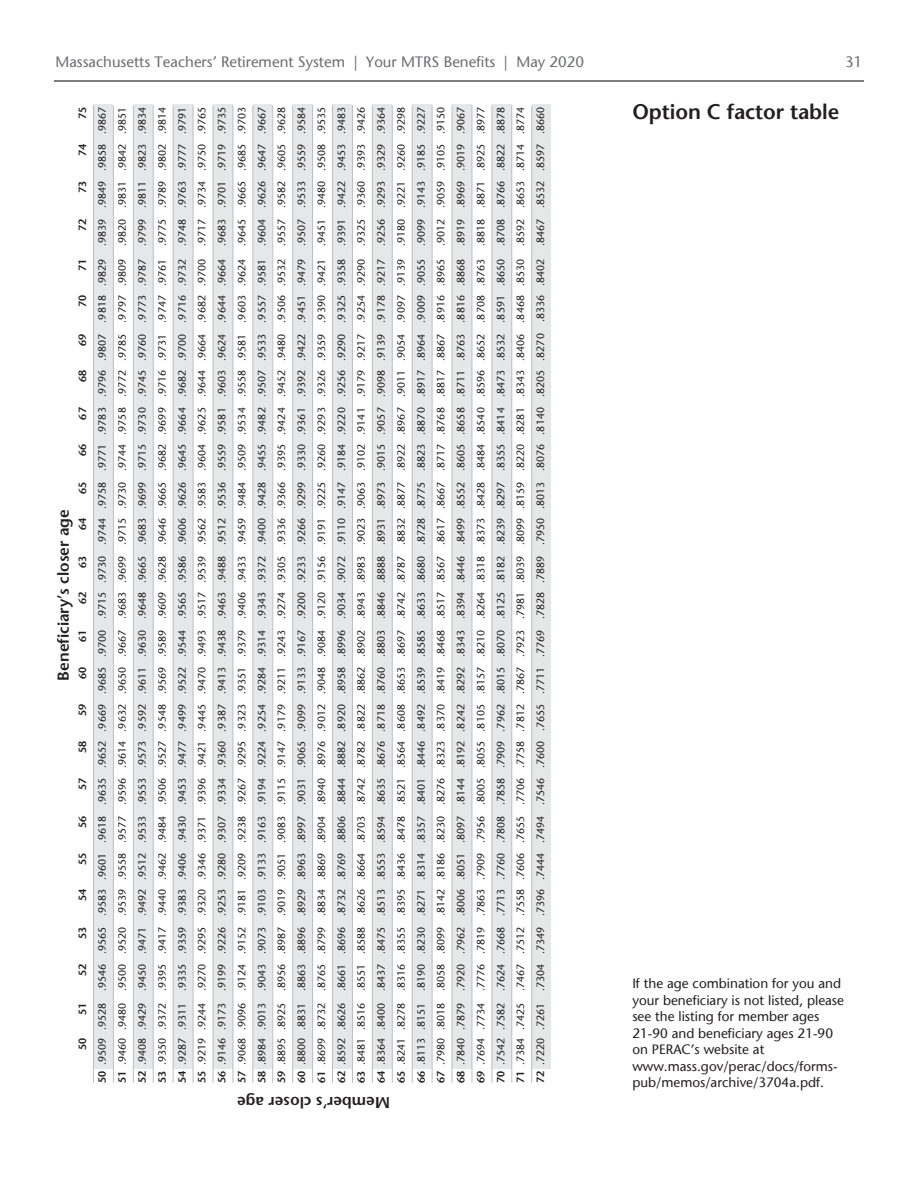
<style>
.page{position:relative;width:918px;height:1188px;background:#fff}
.page>*{position:absolute;margin:0;border:0;box-sizing:border-box;transform-origin:0 0}
.t1{font:600 21px "Stone Sans";letter-spacing:-.005em;color:#231f20}
.t2{font:600 15.75px "Stone Sans";color:#231f20}
.t3{font:15px "Stone Sans";color:#6c6d70}
.t4{font:13.5px/16.5px "Stone Sans";color:#231f20}
.t5{font:10.5px "Stone Sans";color:#231f20}
.t6{font:600 10.5px "Stone Sans";color:#231f20}
.s1{font-weight:600}
</style>
<div class="page">
<hr style="left:54px;top:80px;width:810px;height:2px;background:#6c6d70">
<div style="left:94px;top:105px;width:19px;height:964px;background:#e6e7e9"></div>
<div style="left:134px;top:105px;width:19px;height:964px;background:#e6e7e9"></div>
<div style="left:174px;top:105px;width:19px;height:964px;background:#e6e7e9"></div>
<div style="left:213px;top:105px;width:20px;height:964px;background:#e6e7e9"></div>
<div style="left:253px;top:105px;width:19px;height:964px;background:#e6e7e9"></div>
<div style="left:293px;top:105px;width:19px;height:964px;background:#e6e7e9"></div>
<div style="left:332px;top:104px;width:20px;height:965px;background:#e6e7e9"></div>
<div style="left:372px;top:105px;width:20px;height:964px;background:#e6e7e9"></div>
<div style="left:412px;top:105px;width:20px;height:964px;background:#e6e7e9"></div>
<div style="left:453px;top:105px;width:19px;height:964px;background:#e6e7e9"></div>
<div style="left:492px;top:105px;width:20px;height:964px;background:#e6e7e9"></div>
<div style="left:532px;top:105px;width:19px;height:964px;background:#e6e7e9"></div>
<hr style="left:93px;top:105px;width:1px;height:978px;background:#bcbdc0">
<hr style="left:113px;top:105px;width:1px;height:978px;background:#bcbdc0">
<hr style="left:133px;top:105px;width:1px;height:978px;background:#bcbdc0">
<hr style="left:153px;top:105px;width:1px;height:978px;background:#bcbdc0">
<hr style="left:173px;top:105px;width:1px;height:978px;background:#bcbdc0">
<hr style="left:193px;top:105px;width:1px;height:978px;background:#bcbdc0">
<hr style="left:213px;top:105px;width:1px;height:978px;background:#bcbdc0">
<hr style="left:233px;top:105px;width:1px;height:978px;background:#bcbdc0">
<hr style="left:253px;top:105px;width:1px;height:978px;background:#bcbdc0">
<hr style="left:273px;top:105px;width:1px;height:978px;background:#bcbdc0">
<hr style="left:292px;top:105px;width:1px;height:978px;background:#bcbdc0">
<hr style="left:312px;top:105px;width:1px;height:978px;background:#bcbdc0">
<hr style="left:332px;top:105px;width:1px;height:978px;background:#bcbdc0">
<hr style="left:352px;top:105px;width:1px;height:978px;background:#bcbdc0">
<hr style="left:372px;top:105px;width:1px;height:978px;background:#bcbdc0">
<hr style="left:392px;top:105px;width:1px;height:978px;background:#bcbdc0">
<hr style="left:412px;top:105px;width:1px;height:978px;background:#bcbdc0">
<hr style="left:432px;top:105px;width:1px;height:978px;background:#bcbdc0">
<hr style="left:452px;top:105px;width:1px;height:978px;background:#bcbdc0">
<hr style="left:472px;top:105px;width:1px;height:978px;background:#bcbdc0">
<hr style="left:492px;top:105px;width:1px;height:978px;background:#bcbdc0">
<hr style="left:512px;top:105px;width:1px;height:978px;background:#bcbdc0">
<hr style="left:531px;top:105px;width:1px;height:978px;background:#bcbdc0">
<p class="t3" style="left:55px;top:55px;width:530px">Massachusetts Teachers’ Retirement System | Your MTRS Benefits | May 2020</p>
<p class="t3" style="left:845px;top:55px;width:19px">31</p>
<p class="t6" style="left:78px;top:119px;width:14px;rotate:-90deg">75</p>
<p class="t5" style="left:98px;top:1083px;width:977px;rotate:-90deg"><span class="s1">50</span> .9509 .9528 .9546 .9565 .9583 .9601 .9618 .9635 .9652 .9669 .9685 .9700 .9715 .9730 .9744 .9758 .9771 .9783 .9796 .9807 .9818 .9829 .9839 .9849 .9858 .9867</p>
<p class="t5" style="left:118px;top:1083px;width:977px;rotate:-90deg"><span class="s1">51</span> .9460 .9480 .9500 .9520 .9539 .9558 .9577 .9596 .9614 .9632 .9650 .9667 .9683 .9699 .9715 .9730 .9744 .9758 .9772 .9785 .9797 .9809 .9820 .9831 .9842 .9851</p>
<p class="t5" style="left:138px;top:1083px;width:977px;rotate:-90deg"><span class="s1">52</span> .9408 .9429 .9450 .9471 .9492 .9512 .9533 .9553 .9573 .9592 .9611 .9630 .9648 .9665 .9683 .9699 .9715 .9730 .9745 .9760 .9773 .9787 .9799 .9811 .9823 .9834</p>
<p class="t5" style="left:158px;top:1083px;width:977px;rotate:-90deg"><span class="s1">53</span> .9350 .9372 .9395 .9417 .9440 .9462 .9484 .9506 .9527 .9548 .9569 .9589 .9609 .9628 .9646 .9665 .9682 .9699 .9716 .9731 .9747 .9761 .9775 .9789 .9802 .9814</p>
<p class="t5" style="left:178px;top:1083px;width:977px;rotate:-90deg"><span class="s1">54</span> .9287 .9311 .9335 .9359 .9383 .9406 .9430 .9453 .9477 .9499 .9522 .9544 .9565 .9586 .9606 .9626 .9645 .9664 .9682 .9700 .9716 .9732 .9748 .9763 .9777 .9791</p>
<p class="t5" style="left:198px;top:1083px;width:977px;rotate:-90deg"><span class="s1">55</span> .9219 .9244 .9270 .9295 .9320 .9346 .9371 .9396 .9421 .9445 .9470 .9493 .9517 .9539 .9562 .9583 .9604 .9625 .9644 .9664 .9682 .9700 .9717 .9734 .9750 .9765</p>
<p class="t5" style="left:218px;top:1083px;width:977px;rotate:-90deg"><span class="s1">56</span> .9146 .9173 .9199 .9226 .9253 .9280 .9307 .9334 .9360 .9387 .9413 .9438 .9463 .9488 .9512 .9536 .9559 .9581 .9603 .9624 .9644 .9664 .9683 .9701 .9719 .9735</p>
<p class="t5" style="left:238px;top:1083px;width:977px;rotate:-90deg"><span class="s1">57</span> .9068 .9096 .9124 .9152 .9181 .9209 .9238 .9267 .9295 .9323 .9351 .9379 .9406 .9433 .9459 .9484 .9509 .9534 .9558 .9581 .9603 .9624 .9645 .9665 .9685 .9703</p>
<p class="t5" style="left:257px;top:1083px;width:977px;rotate:-90deg"><span class="s1">58</span> .8984 .9013 .9043 .9073 .9103 .9133 .9163 .9194 .9224 .9254 .9284 .9314 .9343 .9372 .9400 .9428 .9455 .9482 .9507 .9533 .9557 .9581 .9604 .9626 .9647 .9667</p>
<p class="t5" style="left:277px;top:1083px;width:977px;rotate:-90deg"><span class="s1">59</span> .8895 .8925 .8956 .8987 .9019 .9051 .9083 .9115 .9147 .9179 .9211 .9243 .9274 .9305 .9336 .9366 .9395 .9424 .9452 .9480 .9506 .9532 .9557 .9582 .9605 .9628</p>
<p class="t5" style="left:297px;top:1083px;width:977px;rotate:-90deg"><span class="s1">60</span> .8800 .8831 .8863 .8896 .8929 .8963 .8997 .9031 .9065 .9099 .9133 .9167 .9200 .9233 .9266 .9299 .9330 .9361 .9392 .9422 .9451 .9479 .9507 .9533 .9559 .9584</p>
<p class="t5" style="left:317px;top:1083px;width:977px;rotate:-90deg"><span class="s1">61</span> .8699 .8732 .8765 .8799 .8834 .8869 .8904 .8940 .8976 .9012 .9048 .9084 .9120 .9156 .9191 .9225 .9260 .9293 .9326 .9359 .9390 .9421 .9451 .9480 .9508 .9535</p>
<p class="t5" style="left:337px;top:1083px;width:977px;rotate:-90deg"><span class="s1">62</span> .8592 .8626 .8661 .8696 .8732 .8769 .8806 .8844 .8882 .8920 .8958 .8996 .9034 .9072 .9110 .9147 .9184 .9220 .9256 .9290 .9325 .9358 .9391 .9422 .9453 .9483</p>
<p class="t5" style="left:357px;top:1083px;width:977px;rotate:-90deg"><span class="s1">63</span> .8481 .8516 .8551 .8588 .8626 .8664 .8703 .8742 .8782 .8822 .8862 .8902 .8943 .8983 .9023 .9063 .9102 .9141 .9179 .9217 .9254 .9290 .9325 .9360 .9393 .9426</p>
<p class="t5" style="left:377px;top:1083px;width:977px;rotate:-90deg"><span class="s1">64</span> .8364 .8400 .8437 .8475 .8513 .8553 .8594 .8635 .8676 .8718 .8760 .8803 .8846 .8888 .8931 .8973 .9015 .9057 .9098 .9139 .9178 .9217 .9256 .9293 .9329 .9364</p>
<p class="t5" style="left:397px;top:1083px;width:977px;rotate:-90deg"><span class="s1">65</span> .8241 .8278 .8316 .8355 .8395 .8436 .8478 .8521 .8564 .8608 .8653 .8697 .8742 .8787 .8832 .8877 .8922 .8967 .9011 .9054 .9097 .9139 .9180 .9221 .9260 .9298</p>
<p class="t5" style="left:417px;top:1083px;width:977px;rotate:-90deg"><span class="s1">66</span> .8113 .8151 .8190 .8230 .8271 .8314 .8357 .8401 .8446 .8492 .8539 .8585 .8633 .8680 .8728 .8775 .8823 .8870 .8917 .8964 .9009 .9055 .9099 .9143 .9185 .9227</p>
<p class="t5" style="left:437px;top:1083px;width:977px;rotate:-90deg"><span class="s1">67</span> .7980 .8018 .8058 .8099 .8142 .8186 .8230 .8276 .8323 .8370 .8419 .8468 .8517 .8567 .8617 .8667 .8717 .8768 .8817 .8867 .8916 .8965 .9012 .9059 .9105 .9150</p>
<p class="t5" style="left:457px;top:1083px;width:977px;rotate:-90deg"><span class="s1">68</span> .7840 .7879 .7920 .7962 .8006 .8051 .8097 .8144 .8192 .8242 .8292 .8343 .8394 .8446 .8499 .8552 .8605 .8658 .8711 .8763 .8816 .8868 .8919 .8969 .9019 .9067</p>
<p class="t5" style="left:477px;top:1083px;width:977px;rotate:-90deg"><span class="s1">69</span> .7694 .7734 .7776 .7819 .7863 .7909 .7956 .8005 .8055 .8105 .8157 .8210 .8264 .8318 .8373 .8428 .8484 .8540 .8596 .8652 .8708 .8763 .8818 .8871 .8925 .8977</p>
<p class="t5" style="left:497px;top:1083px;width:977px;rotate:-90deg"><span class="s1">70</span> .7542 .7582 .7624 .7668 .7713 .7760 .7808 .7858 .7909 .7962 .8015 .8070 .8125 .8182 .8239 .8297 .8355 .8414 .8473 .8532 .8591 .8650 .8708 .8766 .8822 .8878</p>
<p class="t5" style="left:516px;top:1083px;width:977px;rotate:-90deg"><span class="s1">71</span> .7384 .7425 .7467 .7512 .7558 .7606 .7655 .7706 .7758 .7812 .7867 .7923 .7981 .8039 .8099 .8159 .8220 .8281 .8343 .8406 .8468 .8530 .8592 .8653 .8714 .8774</p>
<p class="t5" style="left:536px;top:1083px;width:977px;rotate:-90deg"><span class="s1">72</span> .7220 .7261 .7304 .7349 .7396 .7444 .7494 .7546 .7600 .7655 .7711 .7769 .7828 .7889 .7950 .8013 .8076 .8140 .8205 .8270 .8336 .8402 .8467 .8532 .8597 .8660</p>
<p class="t1" style="left:632px;top:103px;width:208px">Option C factor table</p>
<p class="t6" style="left:78px;top:156px;width:14px;rotate:-90deg">74</p>
<p class="t6" style="left:78px;top:193px;width:14px;rotate:-90deg">73</p>
<p class="t6" style="left:78px;top:231px;width:14px;rotate:-90deg">72</p>
<p class="t6" style="left:78px;top:271px;width:14px;rotate:-90deg">71</p>
<p class="t6" style="left:78px;top:307px;width:14px;rotate:-90deg">70</p>
<p class="t6" style="left:78px;top:346px;width:14px;rotate:-90deg">69</p>
<p class="t6" style="left:78px;top:382px;width:14px;rotate:-90deg">68</p>
<p class="t6" style="left:78px;top:420px;width:14px;rotate:-90deg">67</p>
<p class="t6" style="left:78px;top:456px;width:14px;rotate:-90deg">66</p>
<p class="t6" style="left:78px;top:494px;width:14px;rotate:-90deg">65</p>
<p class="t2" style="left:57px;top:681px;width:173px;rotate:-90deg">Beneficiary’s closer age</p>
<p class="t6" style="left:78px;top:530px;width:14px;rotate:-90deg">64</p>
<p class="t6" style="left:78px;top:568px;width:14px;rotate:-90deg">63</p>
<p class="t6" style="left:78px;top:604px;width:14px;rotate:-90deg">62</p>
<p class="t6" style="left:78px;top:642px;width:14px;rotate:-90deg">61</p>
<p class="t6" style="left:78px;top:679px;width:14px;rotate:-90deg">60</p>
<p class="t6" style="left:78px;top:716px;width:14px;rotate:-90deg">59</p>
<p class="t6" style="left:78px;top:753px;width:14px;rotate:-90deg">58</p>
<p class="t6" style="left:78px;top:790px;width:14px;rotate:-90deg">57</p>
<p class="t6" style="left:78px;top:828px;width:14px;rotate:-90deg">56</p>
<p class="t6" style="left:78px;top:865px;width:14px;rotate:-90deg">55</p>
<p class="t6" style="left:78px;top:901px;width:14px;rotate:-90deg">54</p>
<p class="t6" style="left:78px;top:939px;width:14px;rotate:-90deg">53</p>
<p class="t6" style="left:78px;top:976px;width:14px;rotate:-90deg">52</p>
<p class="t4" style="left:632px;top:976px;width:213px">If the age combination for you and your beneficiary is not listed, please see the listing for member ages<br>21-90 and beneficiary ages 21-90 on PERAC’s website at www.mass.gov/perac/docs/forms&shy;pub/memos/archive/3704a.pdf.</p>
<p class="t6" style="left:78px;top:1015px;width:14px;rotate:-90deg">51</p>
<p class="t6" style="left:78px;top:1050px;width:14px;rotate:-90deg">50</p>
<p class="t2" style="left:390px;top:1109px;width:154px;rotate:-180deg">Member’s closer age</p>
</div>
